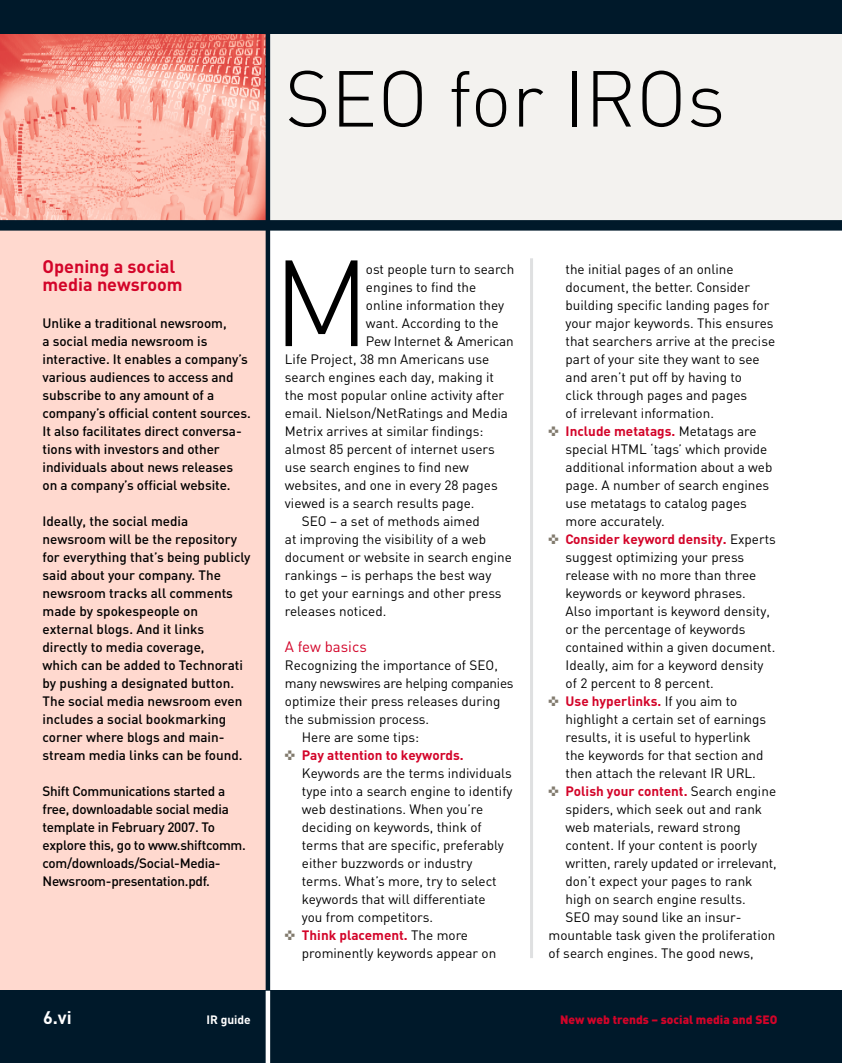
<style>
.page{position:relative;width:842px;height:1063px;background:#fff}
.page>*{position:absolute;margin:0;border:0;box-sizing:border-box;transform-origin:0 0}
.t1{font:300 120.3px "DIN";color:#000}
.t2{font:300 78px "DIN";color:#000}
.t3{font:700 18px/18px "DIN";color:#d30429}
.t4{font:700 18px "DIN";color:#fff}
.t5{font:15px "DIN";color:#d30429}
.t6{font:13.5px/18px "DIN";color:#000}
.t7{font:500 13.5px/18px "DIN";letter-spacing:-.005em;color:#000}
.t8{font:700 13.5px "DIN";color:#d30429}
.t9{font:13.5px "DIN";letter-spacing:-.02em;color:#000}
.t10{font:900 12px "DIN";color:#d30429}
.t11{font:700 12px "DIN";color:#fff}
.s1{font-weight:700;color:#d30429}
.s2{font-weight:400;color:#000}
</style>
<div class="page">
<img style="left:0;top:34px;width:266px;height:186px">
<div style="left:0;top:225px;width:268px;height:838px;background:#ffd9cf"></div>
<div style="left:0;top:991px;width:842px;height:72px;background:#00192a"></div>
<div style="left:268px;top:33px;width:574px;height:192px;background:#f3f2ef"></div>
<hr style="left:266px;top:0;width:4px;height:991px;background:#00192a">
<hr style="left:266px;top:991px;width:4px;height:72px;background:#fff">
<div style="left:0;top:0;width:842px;height:34px;background:#00192a"></div>
<div style="left:0;top:220px;width:842px;height:11px;background:#00192a"></div>
<hr style="left:530px;top:258px;width:3px;height:700px;background:#dfe0e1">
<h2 class="t2" style="left:285px;top:51px;width:442px">SEO for IROs</h2>
<h3 class="t3" style="left:43px;top:257px;width:142px">Opening a social media newsroom</h3>
<p class="t7" style="left:43px;top:314px;width:210px">Unlike a traditional newsroom,<br>a social media newsroom is interactive. It enables a company’s various audiences to access and subscribe to any amount of a company’s official content sources.<br>It also facilitates direct conversa&shy;tions with investors and other individuals about news releases on a company’s official website.</p>
<p class="t7" style="left:43px;top:512px;width:210px">Ideally, the social media newsroom will be the repository for everything that’s being publicly said about your company. The newsroom tracks all comments made by spokespeople on external blogs. And it links directly to media coverage,<br>which can be added to Technorati by pushing a designated button.<br>The social media newsroom even includes a social bookmarking corner where blogs and main&shy;stream media links can be found.</p>
<p class="t7" style="left:43px;top:782px;width:205px">Shift Communications started a free, downloadable social media template in February 2007. To explore this, go to www.shiftcomm. com/downloads/Social-Media-<br>Newsroom-presentation.pdf.</p>
<h1 class="t1" style="left:272px;top:229px;width:100px">M</h1>
<p class="t6" style="left:366px;top:260px;width:150px">ost people turn to search</p>
<p class="t6" style="left:366px;top:278px;width:112px">engines to find the</p>
<p class="t6" style="left:366px;top:296px;width:140px">online information they</p>
<p class="t6" style="left:366px;top:314px;width:134px">want. According to the</p>
<p class="t6" style="left:366px;top:332px;width:149px">Pew Internet &amp; American</p>
<p class="t6" style="left:285px;top:350px;width:206px">Life Project, 38 mn Americans use</p>
<p class="t6" style="left:285px;top:368px;width:211px">search engines each day, making it</p>
<p class="t6" style="left:285px;top:386px;width:221px">the most popular online activity after</p>
<p class="t6" style="left:285px;top:404px;width:225px">email. Nielson/NetRatings and Media</p>
<p class="t6" style="left:285px;top:422px;width:200px">Metrix arrives at similar findings:</p>
<p class="t6" style="left:285px;top:440px;width:211px">almost 85 percent of internet users</p>
<p class="t6" style="left:285px;top:458px;width:186px">use search engines to find new</p>
<p class="t6" style="left:285px;top:476px;width:214px">websites, and one in every 28 pages</p>
<p class="t6" style="left:285px;top:494px;width:191px">viewed is a search results page.</p>
<p class="t6" style="left:302px;top:512px;width:180px">SEO – a set of methods aimed</p>
<p class="t6" style="left:285px;top:530px;width:203px">at improving the visibility of a web</p>
<p class="t6" style="left:285px;top:548px;width:228px">document or website in search engine</p>
<p class="t6" style="left:285px;top:566px;width:208px">rankings – is perhaps the best way</p>
<p class="t6" style="left:285px;top:584px;width:218px">to get your earnings and other press</p>
<p class="t6" style="left:285px;top:602px;width:103px">releases noticed.</p>
<p class="t5" style="left:285px;top:637px;width:83px">A few basics</p>
<p class="t6" style="left:285px;top:656px;width:214px">Recognizing the importance of SEO,</p>
<p class="t9" style="left:285px;top:675px;width:230px">many newswires are helping companies</p>
<p class="t6" style="left:285px;top:692px;width:217px">optimize their press releases during</p>
<p class="t6" style="left:285px;top:710px;width:146px">the submission process.</p>
<p class="t6" style="left:302px;top:728px;width:119px">Here are some tips:</p>
<p class="t8" style="left:302px;top:746px;width:163px">Pay attention to keywords.</p>
<p class="t6" style="left:302px;top:764px;width:212px">Keywords are the terms individuals type into a search engine to identify web destinations. When you’re deciding on keywords, think of terms that are specific, preferably either buzzwords or industry terms. What’s more, try to select keywords that will differentiate<br>you from competitors.<br><span class="s1">Think placement.</span> The more prominently keywords appear on</p>
<p class="t6" style="left:566px;top:260px;width:170px">the initial pages of an online</p>
<p class="t6" style="left:566px;top:278px;width:186px">document, the better. Consider</p>
<p class="t6" style="left:566px;top:296px;width:205px">building specific landing pages for</p>
<p class="t6" style="left:566px;top:314px;width:209px">your major keywords. This ensures</p>
<p class="t6" style="left:566px;top:332px;width:211px">that searchers arrive at the precise</p>
<p class="t6" style="left:566px;top:350px;width:196px">part of your site they want to see</p>
<p class="t6" style="left:566px;top:368px;width:178px">and aren’t put off by having to</p>
<p class="t6" style="left:566px;top:386px;width:183px">click through pages and pages</p>
<p class="t6" style="left:566px;top:404px;width:150px">of irrelevant information.</p>
<p class="t8" style="left:566px;top:422px;width:193px">Include metatags. <span class="s2">Metatags are</span></p>
<p class="t6" style="left:566px;top:440px;width:203px">special HTML ‘tags’ which provide</p>
<p class="t6" style="left:566px;top:458px;width:208px">additional information about a web</p>
<p class="t6" style="left:566px;top:476px;width:205px">page. A number of search engines</p>
<p class="t6" style="left:566px;top:494px;width:183px">use metatags to catalog pages</p>
<p class="t6" style="left:566px;top:512px;width:101px">more accurately.</p>
<p class="t8" style="left:566px;top:530px;width:212px">Consider keyword density. <span class="s2">Experts</span></p>
<p class="t6" style="left:566px;top:548px;width:180px">suggest optimizing your press</p>
<p class="t6" style="left:566px;top:566px;width:192px">release with no more than three</p>
<p class="t6" style="left:566px;top:584px;width:182px">keywords or keyword phrases.</p>
<p class="t6" style="left:566px;top:602px;width:206px">Also important is keyword density,</p>
<p class="t6" style="left:566px;top:620px;width:181px">or the percentage of keywords</p>
<p class="t6" style="left:566px;top:638px;width:211px">contained within a given document.</p>
<p class="t6" style="left:566px;top:656px;width:200px">Ideally, aim for a keyword density</p>
<p class="t6" style="left:566px;top:674px;width:150px">of 2 percent to 8 percent.</p>
<p class="t8" style="left:566px;top:692px;width:173px">Use hyperlinks. <span class="s2">If you aim to</span></p>
<p class="t6" style="left:566px;top:710px;width:202px">highlight a certain set of earnings</p>
<p class="t6" style="left:566px;top:728px;width:187px">results, it is useful to hyperlink</p>
<p class="t6" style="left:566px;top:746px;width:199px">the keywords for that section and</p>
<p class="t6" style="left:566px;top:764px;width:192px">then attach the relevant IR URL.</p>
<p class="t8" style="left:566px;top:782px;width:212px">Polish your content. <span class="s2">Search engine</span></p>
<p class="t6" style="left:566px;top:800px;width:198px">spiders, which seek out and rank</p>
<p class="t6" style="left:566px;top:818px;width:177px">web materials, reward strong</p>
<p class="t6" style="left:566px;top:836px;width:193px">content. If your content is poorly</p>
<p class="t6" style="left:566px;top:854px;width:213px">written, rarely updated or irrelevant,</p>
<p class="t6" style="left:566px;top:872px;width:188px">don’t expect your pages to rank</p>
<p class="t6" style="left:566px;top:890px;width:182px">high on search engine results.</p>
<p class="t6" style="left:566px;top:908px;width:177px">SEO may sound like an insur-</p>
<p class="t6" style="left:549px;top:926px;width:228px">mountable task given the proliferation</p>
<p class="t6" style="left:549px;top:944px;width:206px">of search engines. The good news,</p>
<h3 class="t4" style="left:43px;top:1005px;width:30px">6.vi</h3>
<p class="t11" style="left:206px;top:1012px;width:46px">IR guide</p>
<p class="t10" style="left:560px;top:1012px;width:219px">New web trends – social media and SEO</p>
</div>
